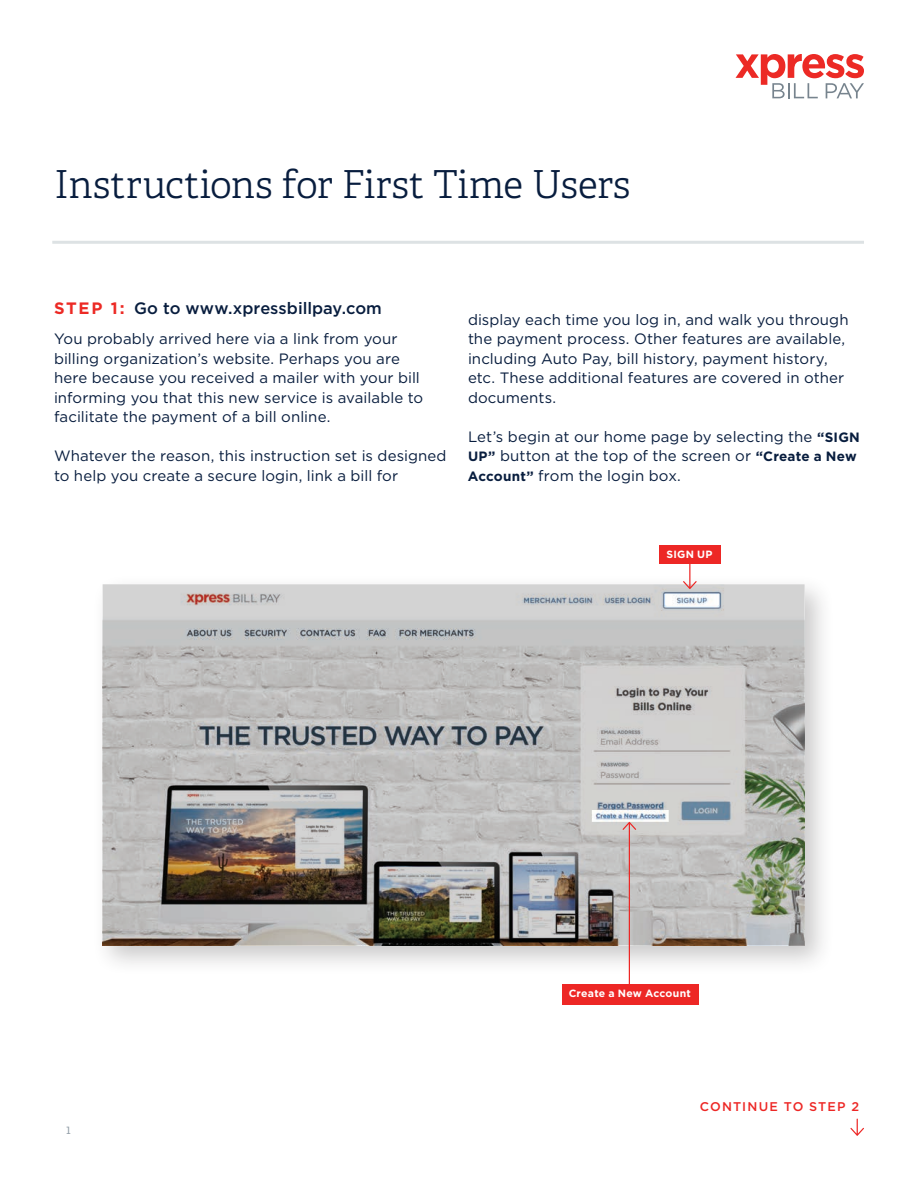
<style>
.page{position:relative;width:918px;height:1188px;background:#fff}
.page>*{position:absolute;margin:0;border:0;box-sizing:border-box;transform-origin:0 0}
.t1{font:300 38.55px "Adelle";letter-spacing:-.005em;color:#081d3e}
.t2{font:500 16.5px "Gotham HTF";color:#081d3e}
.t3{font:15px/19.5px "Gotham HTF";letter-spacing:.005em;color:#081d3e}
.t4{font:14.55px "Neutraface Slab Text";color:#94a0a9}
.t5{font:500 12.6px "Gotham";letter-spacing:.09em;color:#ed2725}
.t6{font:700 10.5px "Gotham HTF";letter-spacing:.02em;color:#fff}
.s1{font-family:"Gotham";font-weight:700;color:#ec2a25}
.s2{font-weight:700;font-size:13.5px}
</style>
<div class="page">
<div style="left:562px;top:984px;width:137px;height:20px;background:#ed2725"></div>
<div style="left:659px;top:545px;width:62px;height:18px;background:#ed2725"></div>
<hr style="left:52px;top:241px;width:812px;height:3px;background:#dde2e4">
<svg style="left:850px;top:1119px;width:14px;height:17px"></svg>
<div style="left:92px;top:574px;width:744px;height:402px;background:#231f20;opacity:.24"></div>
<img style="left:103px;top:584px;width:702px;height:361px">
<svg style="left:683px;top:563px;width:14px;height:26px"></svg>
<svg style="left:623px;top:822px;width:13px;height:162px;background:#d1bcbb"></svg>
<svg style="left:736px;top:54px;width:128px;height:44px"></svg>
<h1 class="t1" style="left:54px;top:161px;width:578px">Instructions for First Time Users</h1>
<p class="t2" style="left:54px;top:299px;width:329px"><span class="s1">STEP 1:</span> Go to www.xpressbillpay.com</p>
<p class="t3" style="left:54px;top:329px;width:371px">You probably arrived here via a link from your billing organization’s website. Perhaps you are here because you received a mailer with your bill informing you that this new service is available to facilitate the payment of a bill online.</p>
<p class="t3" style="left:54px;top:446px;width:394px">Whatever the reason, this instruction set is designed to help you create a secure login, link a bill for</p>
<p class="t3" style="left:468px;top:310px;width:382px">display each time you log in, and walk you through the payment process. Other features are available, including Auto Pay, bill history, payment history, etc. These additional features are covered in other documents.</p>
<p class="t3" style="left:468px;top:427px;width:393px">Let’s begin at our home page by selecting the <span class="s2">“SIGN<br>UP”</span> button at the top of the screen or <span class="s2">“Create a New<br>Account”</span> from the login box.</p>
<p class="t6" style="left:666px;top:548px;width:48px">SIGN UP</p>
<p class="t4" style="left:66px;top:1120px;width:6px">1</p>
<p class="t6" style="left:569px;top:988px;width:124px">Create a New Account</p>
<p class="t5" style="left:700px;top:1098px;width:161px">CONTINUE TO STEP 2</p>
</div>
